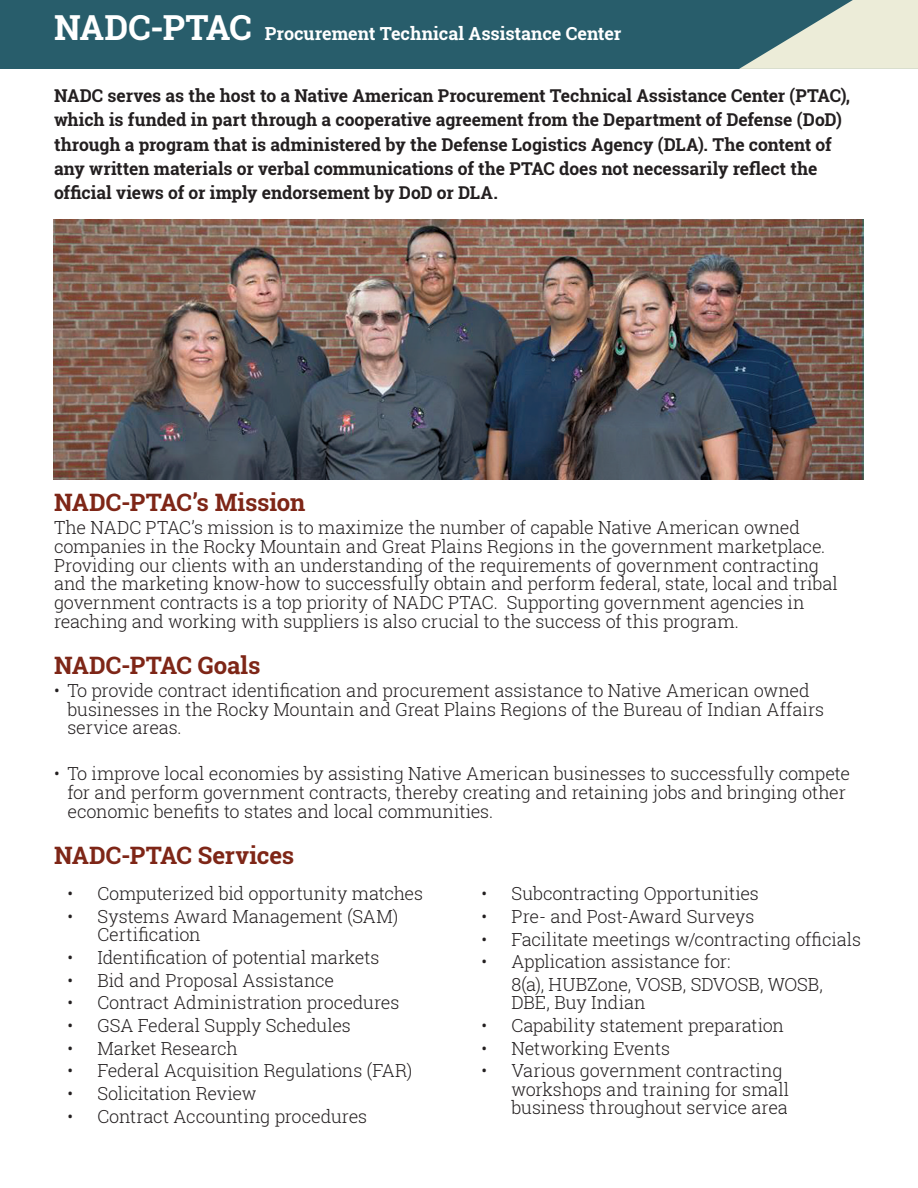
<style>
.page{position:relative;width:918px;height:1188px;background:#fff}
.page>*{position:absolute;margin:0;border:0;box-sizing:border-box;transform-origin:0 0}
.t1{font:700 24px "Roboto Slab";letter-spacing:-.005em;color:#7e2617}
.t2{font:300 18px/18.8px "Roboto Slab";letter-spacing:-.01em;color:#231f20}
.t3{font:700 18px "Roboto Slab";letter-spacing:-.005em;color:#fff}
.t4{font:700 17.7px/24.5px "Roboto Slab";letter-spacing:-.005em;color:#231f20}
.s1{font-size:34.5px}
</style>
<div class="page">
<div style="left:0;top:0;width:918px;height:69px;background:#285d6b"></div>
<svg style="left:739px;top:0;width:179px;height:69px"></svg>
<img style="left:53px;top:219px;width:811px;height:261px">
<p class="t3" style="left:54px;top:21px;width:569px"><span class="s1">NADC-PTAC</span> Procurement Technical Assistance Center</p>
<p class="t4" style="left:54px;top:83px;width:798px">NADC serves as the host to a Native American Procurement Technical Assistance Center (PTAC), which is funded in part through a cooperative agreement from the Department of Defense (DoD) through a program that is administered by the Defense Logistics Agency (DLA). The content of any written materials or verbal communications of the PTAC does not necessarily reflect the official views of or imply endorsement by DoD or DLA.</p>
<p class="t1" style="left:54px;top:486px;width:253px">NADC-PTAC’s Mission</p>
<p class="t2" style="left:54px;top:518px;width:785px">The NADC PTAC’s mission is to maximize the number of capable Native American owned companies in the Rocky Mountain and Great Plains Regions in the government marketplace.<br>Providing our clients with an understanding of the requirements of government contracting and the marketing know-how to successfully obtain and perform federal, state, local and tribal government contracts is a top priority of NADC PTAC. Supporting government agencies in reaching and working with suppliers is also crucial to the success of this program.</p>
<p class="t1" style="left:54px;top:649px;width:208px">NADC-PTAC Goals</p>
<p class="t2" style="left:68px;top:681px;width:758px;text-indent:-14px">• To provide contract identification and procurement assistance to Native American owned businesses in the Rocky Mountain and Great Plains Regions of the Bureau of Indian Affairs service areas.</p>
<p class="t2" style="left:68px;top:764px;width:784px;text-indent:-14px">• To improve local economies by assisting Native American businesses to successfully compete for and perform government contracts, thereby creating and retaining jobs and bringing other economic benefits to states and local communities.</p>
<p class="t1" style="left:54px;top:839px;width:242px">NADC-PTAC Services</p>
<p class="t2" style="left:68px;top:884px;width:357px">• Computerized bid opportunity matches</p>
<p class="t2" style="left:98px;top:907px;width:302px;line-height:18.3px;text-indent:-30px">• Systems Award Management (SAM)<br>Certification</p>
<p class="t2" style="left:68px;top:948px;width:314px">• Identification of potential markets</p>
<p class="t2" style="left:68px;top:970px;width:268px">• Bid and Proposal Assistance</p>
<p class="t2" style="left:68px;top:993px;width:333px">• Contract Administration procedures</p>
<p class="t2" style="left:68px;top:1016px;width:285px">• GSA Federal Supply Schedules</p>
<p class="t2" style="left:68px;top:1038px;width:172px">• Market Research</p>
<p class="t2" style="left:68px;top:1061px;width:346px">• Federal Acquisition Regulations (FAR)</p>
<p class="t2" style="left:68px;top:1084px;width:191px">• Solicitation Review</p>
<p class="t2" style="left:68px;top:1106px;width:301px">• Contract Accounting procedures</p>
<p class="t2" style="left:482px;top:884px;width:279px">• Subcontracting Opportunities</p>
<p class="t2" style="left:482px;top:906px;width:275px">• Pre- and Post-Award Surveys</p>
<p class="t2" style="left:482px;top:929px;width:381px">• Facilitate meetings w/contracting officials</p>
<p class="t2" style="left:482px;top:952px;width:251px">• Application assistance for:</p>
<p class="t2" style="left:512px;top:975px;width:313px;line-height:18.3px">8(a), HUBZone, VOSB, SDVOSB, WOSB,<br>DBE, Buy Indian</p>
<p class="t2" style="left:482px;top:1016px;width:304px">• Capability statement preparation</p>
<p class="t2" style="left:482px;top:1038px;width:190px">• Networking Events</p>
<p class="t2" style="left:482px;top:1061px;width:303px">• Various government contracting</p>
<p class="t2" style="left:512px;top:1079px;width:279px">workshops and training for small</p>
<p class="t2" style="left:512px;top:1098px;width:278px">business throughout service area</p>
</div>
